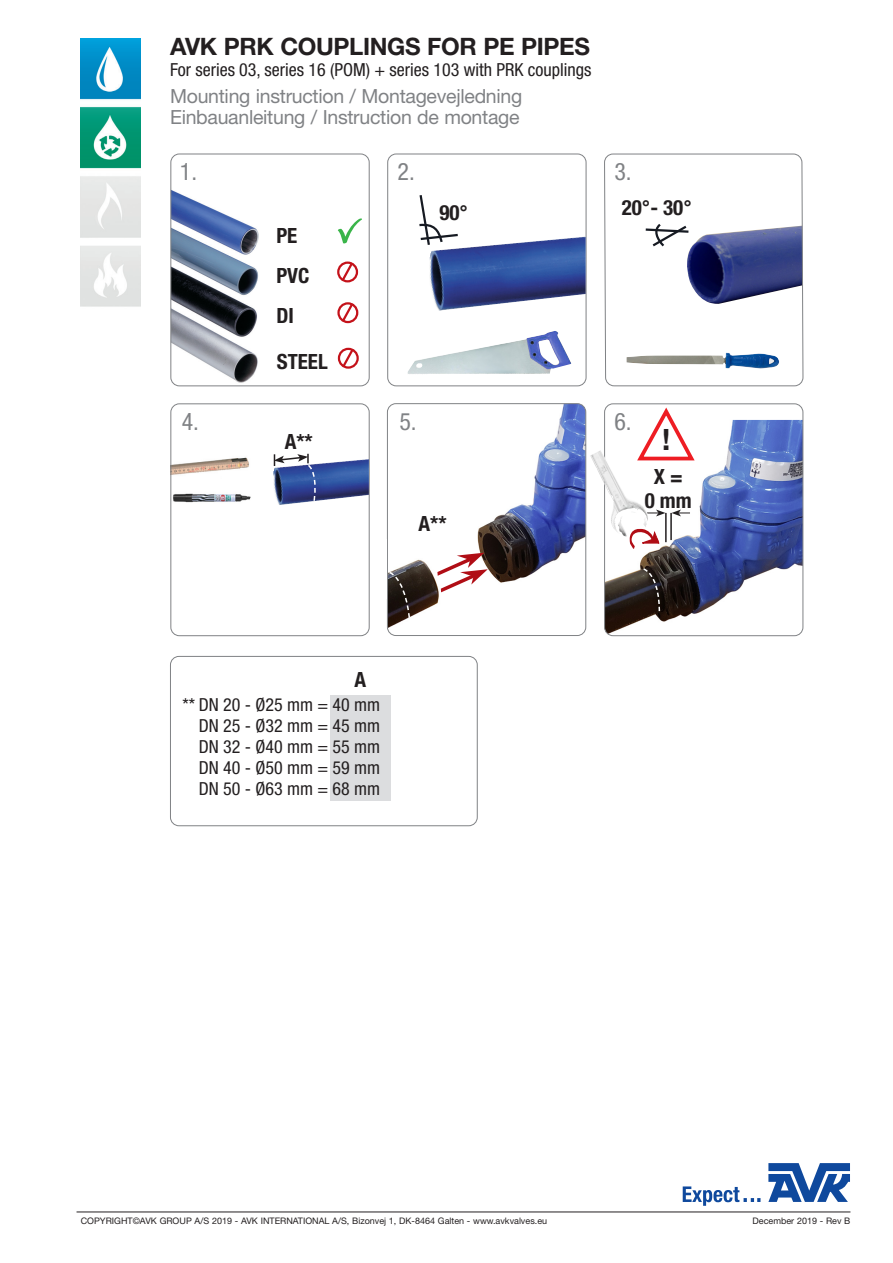
<style>
.page{position:relative;width:893px;height:1263px;background:#fff}
.page>*{position:absolute;margin:0;border:0;box-sizing:border-box;transform-origin:0 0}
.t1{font:700 29.4px "Helvetica Neue LT Pro";color:#231f20}
.Sub_headline{font:700 24px "Helvetica Neue LT Pro";letter-spacing:-.015em;color:#231f20}
.Numbers_page_1{font:condensed 24px "Helvetica Neue LT Pro";color:#808285}
.Larger_text_in_box_B{font:700 condensed 21px "Helvetica Neue LT Pro";color:#231f20}
.Sub_headline-2{font:19.5px "Helvetica Neue LT Pro";letter-spacing:-.015em;color:#808285}
.Larger_text_in_box_b{font:condensed 18px "Helvetica Neue LT Pro";color:#231f20}
.Small_bottom_line{font:9px "Helvetica Neue LT Pro";color:#231f20}
</style>
<div class="page">
<div style="left:330px;top:694px;width:61px;height:106px;background:#dcdddf"></div>
<svg style="left:768px;top:1163px;width:82px;height:39px"></svg>
<svg style="left:683px;top:1186px;width:77px;height:20px"></svg>
<hr style="left:77px;top:1212px;width:773px;height:1px;background:#231f20">
<img style="left:81px;top:38px;width:60px;height:269px">
<div style="left:387px;top:154px;width:199px;height:232px;border:1px solid #808285;border-radius:9px"></div>
<svg style="left:604px;top:153px;width:200px;height:234px"></svg>
<img style="left:172px;top:457px;width:77px;height:18px">
<div style="left:170px;top:403px;width:200px;height:233px;border:1px solid #808285;border-radius:9px"></div>
<img style="left:171px;top:190px;width:88px;height:196px">
<div style="left:170px;top:154px;width:200px;height:232px;border:1px solid #808285;border-radius:9px"></div>
<svg style="left:337px;top:218px;width:25px;height:26px"></svg>
<div style="left:338px;top:348px;width:21px;height:21px;border:2px solid #c4121a;border-radius:50%"></div>
<svg style="left:340px;top:347px;width:16px;height:22px"></svg>
<img style="left:429px;top:237px;width:157px;height:74px">
<svg style="left:419px;top:195px;width:41px;height:52px"></svg>
<img style="left:408px;top:331px;width:163px;height:43px">
<svg style="left:643px;top:221px;width:48px;height:28px"></svg>
<img style="left:627px;top:353px;width:152px;height:15px">
<img style="left:273px;top:459px;width:96px;height:46px">
<div style="left:222px;top:474px;width:34px;height:17px;background:#fff"></div>
<svg style="left:274px;top:454px;width:44px;height:48px"></svg>
<img style="left:173px;top:493px;width:78px;height:10px">
<img style="left:605px;top:420px;width:198px;height:216px">
<div style="left:604px;top:403px;width:199px;height:233px;border:1px solid #808285;border-radius:9px"></div>
<hr style="left:665px;top:513px;width:2px;height:29px;background:#231f20">
<hr style="left:670px;top:513px;width:2px;height:27px;background:#231f20">
<svg style="left:649px;top:509px;width:16px;height:7px"></svg>
<svg style="left:671px;top:509px;width:19px;height:7px"></svg>
<svg style="left:634px;top:407px;width:64px;height:55px"></svg>
<div style="left:337px;top:302px;width:21px;height:21px;border:2px solid #c4121a;border-radius:50%"></div>
<svg style="left:340px;top:302px;width:15px;height:22px"></svg>
<div style="left:337px;top:261px;width:21px;height:21px;border:2px solid #c4121a;border-radius:50%"></div>
<svg style="left:340px;top:261px;width:15px;height:22px"></svg>
<div style="left:170px;top:656px;width:308px;height:170px;border:1px solid #808285;border-radius:9px"></div>
<img style="left:387px;top:404px;width:199px;height:231px">
<div style="left:387px;top:403px;width:199px;height:233px;border:1px solid #808285;border-radius:9px"></div>
<svg style="left:436px;top:544px;width:53px;height:48px"></svg>
<img style="left:590px;top:450px;width:59px;height:87px">
<svg style="left:388px;top:570px;width:23px;height:49px"></svg>
<svg style="left:642px;top:567px;width:19px;height:46px"></svg>
<svg style="left:629px;top:528px;width:31px;height:21px"></svg>
<p class="Sub_headline" style="left:170px;top:32px;width:421px">AVK PRK COUPLINGS FOR PE PIPES</p>
<p class="Larger_text_in_box_b" style="left:170px;top:60px;width:423px">For series 03, series 16 (POM) + series 103 with PRK couplings</p>
<p class="Sub_headline-2" style="left:170px;top:85px;width:354px">Mounting instruction / Montagevejledning</p>
<p class="Sub_headline-2" style="left:170px;top:106px;width:351px">Einbauanleitung / Instruction de montage</p>
<p class="Numbers_page_1" style="left:180px;top:158px;width:19px">1.</p>
<p class="Numbers_page_1" style="left:182px;top:408px;width:19px">4.</p>
<p class="Larger_text_in_box_B" style="left:276px;top:223px;width:23px">PE</p>
<p class="Larger_text_in_box_B" style="left:276px;top:263px;width:35px">PVC</p>
<p class="Larger_text_in_box_B" style="left:276px;top:303px;width:19px">DI</p>
<p class="Larger_text_in_box_B" style="left:277px;top:348px;width:52px">STEEL</p>
<p class="Larger_text_in_box_B" style="left:285px;top:429px;width:30px">A**</p>
<p class="Numbers_page_1" style="left:398px;top:158px;width:19px">2.</p>
<p class="Numbers_page_1" style="left:614px;top:158px;width:19px">3.</p>
<p class="Larger_text_in_box_B" style="left:439px;top:200px;width:30px">90°</p>
<p class="Larger_text_in_box_B" style="left:622px;top:194px;width:71px">20°- 30°</p>
<p class="Numbers_page_1" style="left:399px;top:408px;width:19px">5.</p>
<p class="Numbers_page_1" style="left:614px;top:408px;width:19px">6.</p>
<p class="t1" style="left:662px;top:421px;width:10px">!</p>
<p class="Larger_text_in_box_B" style="left:654px;top:463px;width:30px">X =</p>
<p class="Larger_text_in_box_B" style="left:645px;top:487px;width:48px">0 mm</p>
<p class="Larger_text_in_box_B" style="left:419px;top:510px;width:30px">A**</p>
<p class="Larger_text_in_box_B" style="left:355px;top:667px;width:13px">A</p>
<p class="Larger_text_in_box_b" style="left:182px;top:694px;width:199px">** DN 20 - Ø25 mm = 40 mm</p>
<p class="Larger_text_in_box_b" style="left:199px;top:715px;width:183px">DN 25 - Ø32 mm = 45 mm</p>
<p class="Larger_text_in_box_b" style="left:199px;top:736px;width:183px">DN 32 - Ø40 mm = 55 mm</p>
<p class="Larger_text_in_box_b" style="left:199px;top:757px;width:183px">DN 40 - Ø50 mm = 59 mm</p>
<p class="Larger_text_in_box_b" style="left:199px;top:778px;width:183px">DN 50 - Ø63 mm = 68 mm</p>
<p class="Small_bottom_line" style="left:81px;top:1215px;width:468px">COPYRIGHT©AVK GROUP A/S 2019 - AVK INTERNATIONAL A/S, Bizonvej 1, DK-8464 Galten - www.avkvalves.eu</p>
<p class="Small_bottom_line" style="left:753px;top:1215px;width:99px">December 2019 - Rev B</p>
</div>
